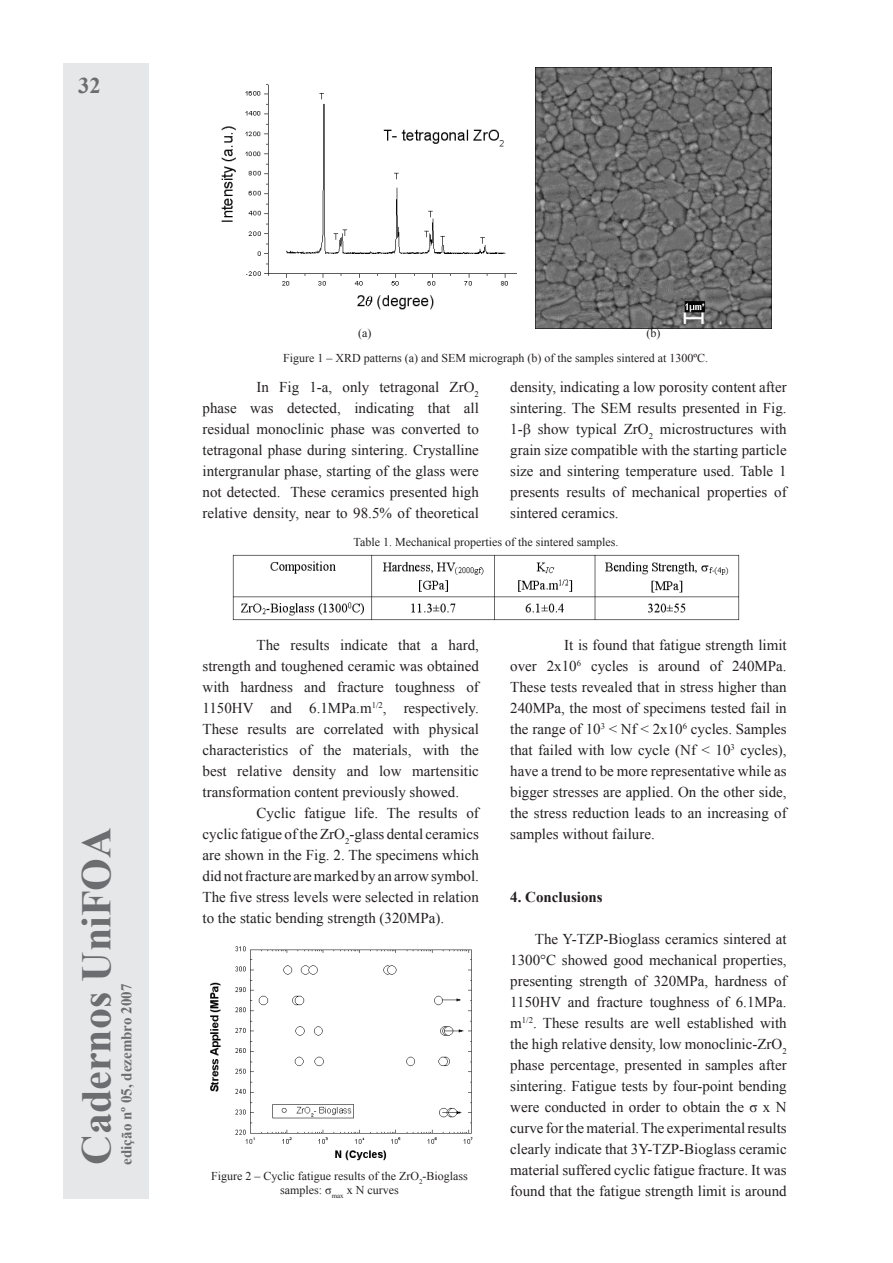
<style>
.page{position:relative;width:893px;height:1263px;background:#fff}
.page>*{position:absolute;margin:0;border:0;box-sizing:border-box;transform-origin:0 0}
.t1{font:700 42px "Times New Roman";color:#6c6d70}
.t2{font:700 22.5px "Times New Roman";color:#6c6d70}
.t3{font:15px/21px "Times New Roman";color:#231f20;text-align:justify}
.t4{font:700 15px "Times New Roman";color:#6c6d70}
.t5{font:700 15px "Times New Roman";color:#231f20}
.t6{font:12px/14.4px "Times New Roman";color:#231f20;text-align:center}
</style>
<div class="page">
<div style="left:64px;top:64px;width:85px;height:1135px;background:#e6e7e9"></div>
<img style="left:232px;top:554px;width:508px;height:67px">
<img style="left:210px;top:946px;width:263px;height:215px">
<img style="left:221px;top:84px;width:295px;height:226px">
<img style="left:535px;top:67px;width:236px;height:261px">
<p class="t2" style="left:78px;top:70px;width:24px">32</p>
<p class="t1" style="left:68px;top:1165px;width:339px;rotate:-90deg">Cadernos UniFOA</p>
<p class="t4" style="left:116px;top:1165px;width:182px;rotate:-90deg">edição nº 05, dezembro 2007</p>
<p class="t6" style="left:358px;top:325px;width:15px">(a)</p>
<p class="t6" style="left:647px;top:325px;width:15px">(b)</p>
<p class="t6" style="left:283px;top:351px;width:426px">Figure 1 – XRD patterns (a) and SEM micrograph (b) of the samples sintered at 1300ºC.</p>
<p class="t3" style="left:202px;top:376px;width:278px;text-indent:54px">In Fig 1-a, only tetragonal ZrO<sub>2 </sub>phase was detected, indicating that all residual monoclinic phase was converted to tetragonal phase during sintering. Crystalline intergranular phase, starting of the glass were not detected. These ceramics presented high relative density, near to 98.5% of theoretical</p>
<p class="t3" style="left:510px;top:376px;width:278px">density, indicating a low porosity content after sintering. The SEM results presented in Fig.<br>1- show typical ZrO<sub>2</sub> microstructures with grain size compatible with the starting particle size and sintering temperature used. Table 1 presents results of mechanical properties of sintered ceramics.</p>
<p class="t6" style="left:354px;top:534px;width:266px">Table 1. Mechanical properties of the sintered samples.</p>
<p class="t3" style="left:202px;top:634px;width:278px;text-indent:54px">The results indicate that a hard, strength and toughened ceramic was obtained with hardness and fracture toughness of 1150HV and 6.1MPa.m<sup>1/2</sup>, respectively.<br>These results are correlated with physical characteristics of the materials, with the best relative density and low martensitic transformation content previously showed.</p>
<p class="t3" style="left:202px;top:802px;width:278px;text-indent:54px">Cyclic fatigue life. The results of cyclic fatigue ofthe ZrO<sub>2</sub>-glass dental ceramics are shown in the Fig. 2. The specimens which did not fracture are marked by an arrow symbol.<br>The five stress levels were selected in relation to the static bending strength (320MPa).</p>
<p class="t6" style="left:211px;top:1168px;width:258px">Figure 2 – Cyclic fatigue results of the ZrO<sub>2</sub>-Bioglass samples: σ<sub>max</sub> x N curves</p>
<p class="t3" style="left:510px;top:634px;width:278px;text-indent:54px">It is found that fatigue strength limit over 2x10<sup>6</sup> cycles is around of 240MPa.<br>These tests revealed that in stress higher than 240MPa, the most of specimens tested fail in the range of 10<sup>3</sup> &lt; Nf &lt; 2x10<sup>6</sup> cycles. Samples that failed with low cycle (Nf &lt; 10<sup>3</sup> cycles), have a trend to be more representative while as bigger stresses are applied. On the other side, the stress reduction leads to an increasing of samples without failure.</p>
<p class="t5" style="left:510px;top:887px;width:94px">4. Conclusions</p>
<p class="t3" style="left:510px;top:928px;width:278px;text-indent:25px">The Y-TZP-Bioglass ceramics sintered at 1300°C showed good mechanical properties, presenting strength of 320MPa, hardness of 1150HV and fracture toughness of 6.1MPa. m<sup>1/2</sup>. These results are well established with the high relative density, low monoclinic-ZrO<sub>2 </sub>phase percentage, presented in samples after sintering. Fatigue tests by four-point bending were conducted in order to obtain the σ x N curve for the material. The experimental results clearly indicate that 3Y-TZP-Bioglass ceramic material suffered cyclic fatigue fracture. It was found that the fatigue strength limit is around</p>
</div>
